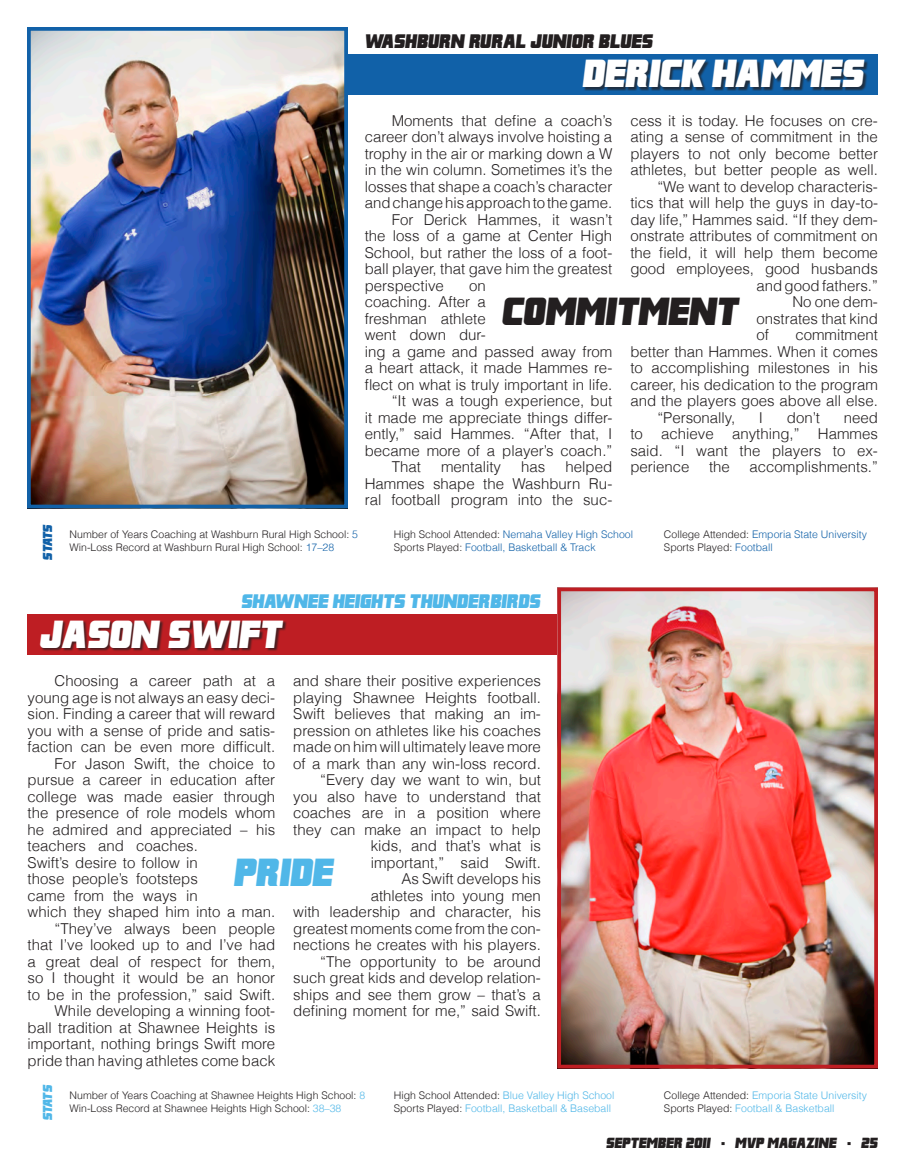
<style>
.page{position:relative;width:905px;height:1175px;background:#fff}
.page>*{position:absolute;margin:0;border:0;box-sizing:border-box;transform-origin:0 0}
.t1{font:italic 36px "Franklin M54";color:#fff}
.t2{font:italic 36px "Franklin M54";color:#231f20}
.t3{font:italic 36px "Franklin M54";color:#50b7e8}
.t4{font:italic 18px "Franklin M54";color:#50b7e8}
.t5{font:italic 18px "Franklin M54";color:#231f20}
.t6{font:300 15px/16.5px "Helvetica";color:#231f20;text-align:justify}
.t7{font:italic 13.5px "Franklin M54";color:#231f20}
.t8{font:italic 12px "Franklin M54";letter-spacing:-.045em;color:#1161a8}
.t9{font:italic 12px "Franklin M54";letter-spacing:-.045em;color:#50b7e8}
.t10{font:300 10.5px "Helvetica";color:#231f20}
.t11{font:300 10.5px "Helvetica";color:#50b7e8}
.t12{font:300 10.5px "Helvetica";color:#1161a8}
.s1{color:#1161a8}
.s2{color:#231f20}
.s3{color:#50b7e8}
.s4{font-family:"Franklin Gothic";font-weight:800}
</style>
<div class="page">
<div style="left:27px;top:614px;width:850px;height:41px;background:#be1e23"></div>
<div style="left:28px;top:54px;width:850px;height:40px;background:#1161a8"></div>
<div style="left:583px;top:60px;width:285px;height:31px;background:#231f20;opacity:.75"></div>
<img style="left:32px;top:32px;width:311px;height:471px">
<div style="left:27px;top:27px;width:321px;height:481px;border:4px solid #1161a8"></div>
<img style="left:562px;top:592px;width:311px;height:471px">
<div style="left:557px;top:587px;width:321px;height:481px;border:4px solid #be1e23"></div>
<div style="left:40px;top:621px;width:247px;height:30px;background:#231f20;opacity:.75"></div>
<p class="t5" style="left:364px;top:31px;width:290px">WASHBURN RURAL JUNIOR BLUES</p>
<p class="t1" style="left:583px;top:54px;width:282px">DERICK HAMMES</p>
<p class="t6" style="left:364px;top:112px;width:249px;text-indent:27px">Moments that define a coach’s career don’t always involve hoisting a trophy in the air or marking down a W in the win column. Sometimes it’s the losses that shape a coach’s character and change his approach to the game.</p>
<p class="t6" style="left:364px;top:211px;width:249px;text-indent:27px">For Derick Hammes, it wasn’t the loss of a game at Center High School, but rather the loss of a foot&shy;ball player, that gave him the greatest perspective</p>
<p class="t6" style="left:630px;top:112px;width:249px">cess it is today. He focuses on cre&shy;ating a sense of commitment in the players to not only become better athletes, but better people as well.</p>
<p class="t6" style="left:630px;top:178px;width:249px;text-align:right">“We want to develop characteris&shy;tics that will help the guys in day-to&shy;day life,” Hammes said. “If they dem&shy;onstrate attributes of commitment on the field, it will help them become good employees, good husbands and good fathers.”</p>
<p class="t6" style="left:756px;top:293px;width:123px;text-indent:36px">No one dem&shy;onstrates that kind of</p>
<p class="t6" style="left:364px;top:277px;width:249px;text-align:left;text-indent:104px">on<br>coaching. After a<br>freshman athlete<br>went down dur-<br>ing a game and passed away from a heart attack, it made Hammes re&shy;flect on what is truly important in life.</p>
<p class="t6" style="left:364px;top:392px;width:249px;text-indent:27px">“It was a tough experience, but it made me appreciate things differ&shy;ently,” said Hammes. “After that, I became more of a player’s coach.”</p>
<p class="t6" style="left:392px;top:458px;width:31px">That</p>
<p class="t6" style="left:441px;top:458px;width:62px">mentality</p>
<p class="t6" style="left:521px;top:458px;width:26px">has</p>
<p class="t2" style="left:503px;top:291px;width:238px">COMMITMENT</p>
<p class="t6" style="left:630px;top:326px;width:249px;text-indent:165px">commitment better than Hammes. When it comes to accomplishing milestones in his career, his dedication to the program and the players goes above all else.</p>
<p class="t6" style="left:657px;top:409px;width:79px">“Personally,</p>
<p class="t6" style="left:759px;top:409px;width:6px">I</p>
<p class="t6" style="left:786px;top:409px;width:35px">don’t</p>
<p class="t6" style="left:630px;top:409px;width:249px;text-indent:213px">need to achieve anything,” Hammes said. “I want the players to ex&shy;perience</p>
<p class="t6" style="left:364px;top:458px;width:249px;text-indent:201px">helped Hammes shape the Washburn Ru&shy;ral football program into the suc-</p>
<p class="t6" style="left:709px;top:458px;width:22px">the</p>
<p class="t6" style="left:749px;top:458px;width:130px">accomplishments.”</p>
<p class="t8" style="left:41px;top:560px;width:37px;rotate:-90deg">STATS</p>
<p class="t10" style="left:70px;top:528px;width:290px">Number of Years Coaching at Washburn Rural High School: <span class="s1">5</span></p>
<p class="t12" style="left:394px;top:528px;width:241px"><span class="s2">High School Attended:</span> Nemaha Valley High School</p>
<p class="t12" style="left:664px;top:528px;width:205px"><span class="s2">College Attended:</span> Emporia State University</p>
<p class="t10" style="left:70px;top:540px;width:266px">Win-Loss Record at Washburn Rural High School: <span class="s1">17–28</span></p>
<p class="t12" style="left:394px;top:540px;width:203px"><span class="s2">Sports Played:</span> Football, Basketball &amp; Track</p>
<p class="t10" style="left:664px;top:540px;width:110px">Sports Played: <span class="s1">Football</span></p>
<p class="t4" style="left:242px;top:591px;width:301px">SHAWNEE HEIGHTS THUNDERBIRDS</p>
<p class="t1" style="left:40px;top:614px;width:243px">JASON SWIFT</p>
<p class="t6" style="left:28px;top:672px;width:249px;text-indent:27px">Choosing a career path at a young age is not always an easy deci&shy;sion. Finding a career that will reward you with a sense of pride and satis&shy;faction can be even more difficult.</p>
<p class="t6" style="left:28px;top:755px;width:249px;text-align:left;text-indent:27px">For Jason Swift, the choice to pursue a career in education after college was made easier through the presence of role models whom he admired and appreciated – his teachers and coaches.<br>Swift’s desire to follow in<br>those people’s footsteps<br>came from the ways in<br>which they shaped him into a man.</p>
<p class="t6" style="left:28px;top:920px;width:249px;text-indent:27px">“They’ve always been people that I’ve looked up to and I’ve had a great deal of respect for them, so I thought it would be an honor to be in the profession,” said Swift.</p>
<p class="t6" style="left:28px;top:1002px;width:249px;text-indent:27px">While developing a winning foot&shy;ball tradition at Shawnee Heights is important, nothing brings Swift more pride than having athletes come back</p>
<p class="t6" style="left:293px;top:672px;width:249px">and share their positive experiences playing Shawnee Heights football.<br>Swift believes that making an im&shy;pression on athletes like his coaches made on him will ultimately leave more of a mark than any win-loss record.</p>
<p class="t6" style="left:293px;top:771px;width:249px;text-align:right">“Every day we want to win, but you also have to understand that coaches are in a position where they can make an impact to help kids, and that’s what is important,” said Swift.</p>
<p class="t6" style="left:293px;top:870px;width:249px;text-align:right">As Swift develops his<br>athletes into young men<br>with leadership and character, his greatest moments come from the con&shy;nections he creates with his players.</p>
<p class="t6" style="left:293px;top:953px;width:249px;text-indent:27px">“The opportunity to be around such great kids and develop relation&shy;ships and see them grow – that’s a defining moment for me,” said Swift.</p>
<p class="t3" style="left:235px;top:852px;width:100px">PRIDE</p>
<p class="t9" style="left:41px;top:1120px;width:37px;rotate:-90deg">STATS</p>
<p class="t10" style="left:70px;top:1088px;width:297px">Number of Years Coaching at Shawnee Heights High School: <span class="s3">8</span></p>
<p class="t11" style="left:394px;top:1088px;width:222px"><span class="s2">High School Attended:</span> Blue Valley High School</p>
<p class="t11" style="left:664px;top:1088px;width:205px"><span class="s2">College Attended:</span> Emporia State University</p>
<p class="t10" style="left:70px;top:1101px;width:273px">Win-Loss Record at Shawnee Heights High School: <span class="s3">38–38</span></p>
<p class="t11" style="left:394px;top:1101px;width:219px"><span class="s2">Sports Played:</span> Football, Basketball &amp; Baseball</p>
<p class="t11" style="left:664px;top:1101px;width:172px"><span class="s2">Sports Played:</span> Football &amp; Basketball</p>
<p class="t7" style="left:606px;top:1135px;width:273px">SEPTEMBER 2011 <span class="s4">▪</span> MVP MAGAZINE <span class="s4">▪</span> 25</p>
</div>
